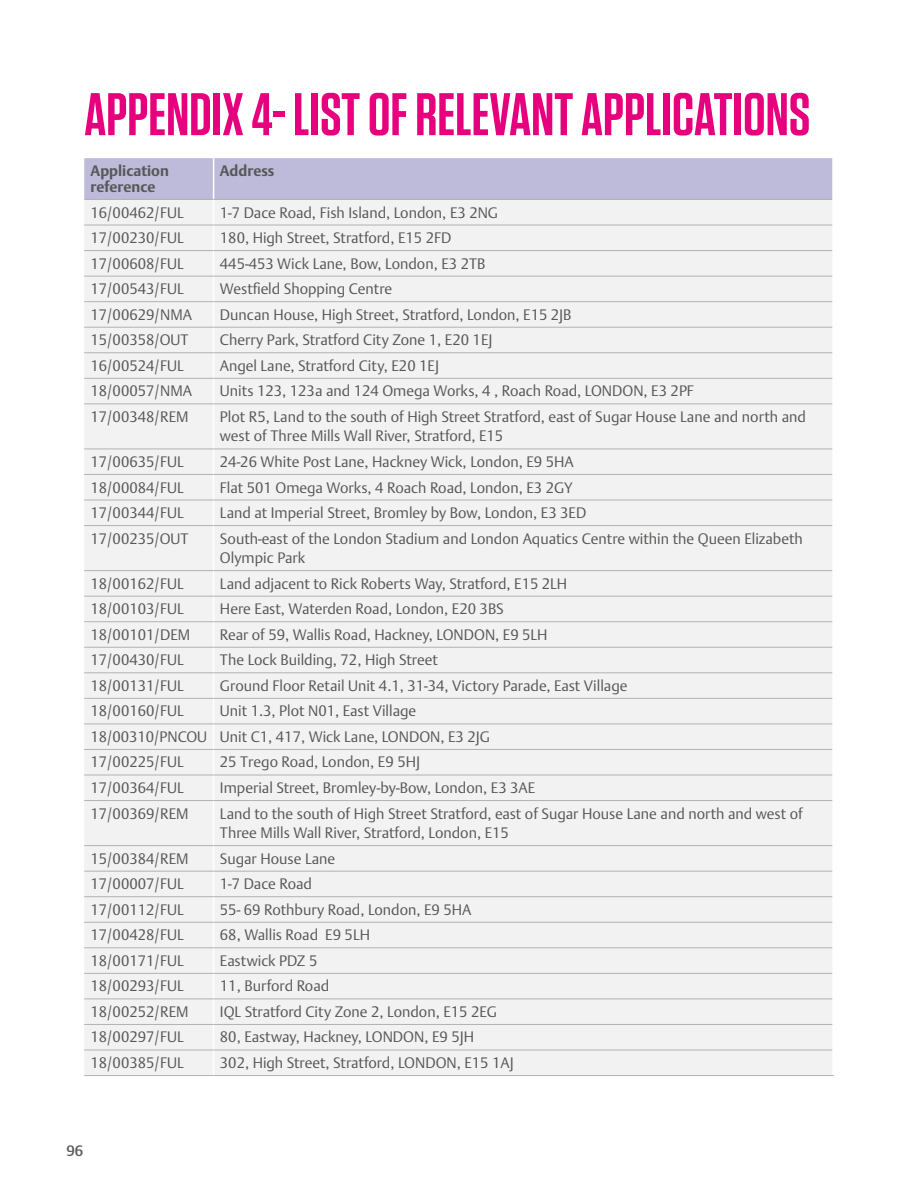
<style>
.page{position:relative;width:918px;height:1188px;background:#fff}
.page>*{position:absolute;margin:0;border:0;box-sizing:border-box;transform-origin:0 0}
.t1{font:600 60px "Tungsten";color:#e6007d}
.t2{font:300 15px/19.5px "DTL Argo TOT";color:#575756}
.t3{font:700 15px/15.8px "DTL Argo TOT";color:#575756}
.t4{font:500 15px "DTL Argo TOT";color:#5c5c5b}
</style>
<div class="page">
<div style="left:84px;top:405px;width:748px;height:670px;background:#f2f2f2"></div>
<svg style="left:84px;top:158px;width:749px;height:246px"></svg>
<hr style="left:832px;top:378px;width:2px;height:26px;background:#fff">
<hr style="left:213px;top:404px;width:1px;height:45px;background:#fff">
<svg style="left:213px;top:450px;width:1px;height:75px"></svg>
<hr style="left:213px;top:526px;width:1px;height:44px;background:#fff">
<svg style="left:213px;top:571px;width:1px;height:229px"></svg>
<hr style="left:213px;top:801px;width:1px;height:44px;background:#fff">
<svg style="left:213px;top:846px;width:1px;height:229px"></svg>
<hr style="left:84px;top:199px;width:130px;height:1px;background:#b3b2b2">
<hr style="left:84px;top:225px;width:130px;height:1px;background:#b3b2b2">
<hr style="left:84px;top:250px;width:130px;height:1px;background:#b3b2b2">
<hr style="left:84px;top:276px;width:130px;height:1px;background:#b3b2b2">
<hr style="left:84px;top:301px;width:130px;height:1px;background:#b3b2b2">
<hr style="left:84px;top:327px;width:130px;height:1px;background:#b3b2b2">
<hr style="left:84px;top:353px;width:130px;height:1px;background:#b3b2b2">
<hr style="left:84px;top:378px;width:130px;height:1px;background:#b3b2b2">
<hr style="left:84px;top:404px;width:130px;height:1px;background:#b3b2b2">
<hr style="left:84px;top:449px;width:130px;height:1px;background:#b3b2b2">
<hr style="left:84px;top:474px;width:130px;height:1px;background:#b3b2b2">
<hr style="left:84px;top:500px;width:130px;height:1px;background:#b3b2b2">
<hr style="left:84px;top:525px;width:130px;height:1px;background:#b3b2b2">
<hr style="left:84px;top:570px;width:130px;height:1px;background:#b3b2b2">
<hr style="left:84px;top:596px;width:130px;height:1px;background:#b3b2b2">
<hr style="left:84px;top:673px;width:130px;height:1px;background:#b3b2b2">
<hr style="left:84px;top:698px;width:130px;height:1px;background:#b3b2b2">
<hr style="left:84px;top:896px;width:130px;height:1px;background:#b3b2b2">
<hr style="left:84px;top:922px;width:130px;height:1px;background:#b3b2b2">
<hr style="left:84px;top:948px;width:130px;height:1px;background:#b3b2b2">
<hr style="left:84px;top:621px;width:130px;height:1px;background:#b3b2b2">
<hr style="left:84px;top:647px;width:130px;height:1px;background:#b3b2b2">
<hr style="left:84px;top:724px;width:130px;height:1px;background:#b3b2b2">
<hr style="left:84px;top:749px;width:130px;height:1px;background:#b3b2b2">
<hr style="left:84px;top:775px;width:130px;height:1px;background:#b3b2b2">
<hr style="left:84px;top:800px;width:130px;height:1px;background:#b3b2b2">
<hr style="left:84px;top:845px;width:130px;height:1px;background:#b3b2b2">
<hr style="left:84px;top:871px;width:130px;height:1px;background:#b3b2b2">
<hr style="left:84px;top:973px;width:130px;height:1px;background:#b3b2b2">
<hr style="left:84px;top:999px;width:130px;height:1px;background:#b3b2b2">
<hr style="left:84px;top:1024px;width:130px;height:1px;background:#b3b2b2">
<hr style="left:84px;top:1050px;width:130px;height:1px;background:#b3b2b2">
<hr style="left:84px;top:1075px;width:130px;height:1px;background:#b3b2b2">
<hr style="left:214px;top:199px;width:618px;height:1px;background:#b3b2b2">
<hr style="left:214px;top:225px;width:618px;height:1px;background:#b3b2b2">
<hr style="left:214px;top:250px;width:618px;height:1px;background:#b3b2b2">
<hr style="left:214px;top:276px;width:618px;height:1px;background:#b3b2b2">
<hr style="left:214px;top:301px;width:618px;height:1px;background:#b3b2b2">
<hr style="left:214px;top:327px;width:618px;height:1px;background:#b3b2b2">
<hr style="left:214px;top:353px;width:618px;height:1px;background:#b3b2b2">
<hr style="left:214px;top:378px;width:618px;height:1px;background:#b3b2b2">
<hr style="left:214px;top:404px;width:618px;height:1px;background:#b3b2b2">
<hr style="left:214px;top:449px;width:618px;height:1px;background:#b3b2b2">
<hr style="left:214px;top:474px;width:618px;height:1px;background:#b3b2b2">
<hr style="left:214px;top:500px;width:618px;height:1px;background:#b3b2b2">
<hr style="left:214px;top:525px;width:618px;height:1px;background:#b3b2b2">
<hr style="left:214px;top:570px;width:618px;height:1px;background:#b3b2b2">
<hr style="left:214px;top:596px;width:618px;height:1px;background:#b3b2b2">
<hr style="left:214px;top:673px;width:618px;height:1px;background:#b3b2b2">
<hr style="left:214px;top:698px;width:618px;height:1px;background:#b3b2b2">
<hr style="left:214px;top:896px;width:618px;height:1px;background:#b3b2b2">
<hr style="left:214px;top:922px;width:618px;height:1px;background:#b3b2b2">
<hr style="left:214px;top:948px;width:618px;height:1px;background:#b3b2b2">
<hr style="left:214px;top:621px;width:618px;height:1px;background:#b3b2b2">
<hr style="left:214px;top:647px;width:618px;height:1px;background:#b3b2b2">
<hr style="left:214px;top:724px;width:618px;height:1px;background:#b3b2b2">
<hr style="left:214px;top:749px;width:618px;height:1px;background:#b3b2b2">
<hr style="left:214px;top:775px;width:618px;height:1px;background:#b3b2b2">
<hr style="left:214px;top:800px;width:618px;height:1px;background:#b3b2b2">
<hr style="left:214px;top:845px;width:618px;height:1px;background:#b3b2b2">
<hr style="left:214px;top:871px;width:618px;height:1px;background:#b3b2b2">
<hr style="left:214px;top:973px;width:618px;height:1px;background:#b3b2b2">
<hr style="left:214px;top:999px;width:618px;height:1px;background:#b3b2b2">
<hr style="left:214px;top:1024px;width:618px;height:1px;background:#b3b2b2">
<hr style="left:214px;top:1050px;width:618px;height:1px;background:#b3b2b2">
<hr style="left:214px;top:1075px;width:620px;height:1px;background:#b3b2b2">
<h1 class="t1" style="left:84px;top:83px;width:728px">APPENDIX 4- LIST OF RELEVANT APPLICATIONS</h1>
<p class="t3" style="left:91px;top:163px;width:80px">Application reference</p>
<p class="t3" style="left:220px;top:163px;width:56px">Address</p>
<p class="t2" style="left:91px;top:203px;width:95px">16/00462/FUL</p>
<p class="t2" style="left:220px;top:203px;width:280px">1-7 Dace Road, Fish Island, London, E3 2NG</p>
<p class="t2" style="left:91px;top:228px;width:95px">17/00230/FUL</p>
<p class="t2" style="left:220px;top:228px;width:233px">180, High Street, Stratford, E15 2FD</p>
<p class="t2" style="left:91px;top:254px;width:95px">17/00608/FUL</p>
<p class="t2" style="left:220px;top:254px;width:267px">445-453 Wick Lane, Bow, London, E3 2TB</p>
<p class="t2" style="left:91px;top:279px;width:95px">17/00543/FUL</p>
<p class="t2" style="left:220px;top:279px;width:174px">Westfield Shopping Centre</p>
<p class="t2" style="left:91px;top:305px;width:103px">17/00629/NMA</p>
<p class="t2" style="left:220px;top:305px;width:353px">Duncan House, High Street, Stratford, London, E15 2JB</p>
<p class="t2" style="left:91px;top:330px;width:100px">15/00358/OUT</p>
<p class="t2" style="left:220px;top:330px;width:274px">Cherry Park, Stratford City Zone 1, E20 1EJ</p>
<p class="t2" style="left:91px;top:356px;width:95px">16/00524/FUL</p>
<p class="t2" style="left:220px;top:356px;width:221px">Angel Lane, Stratford City, E20 1EJ</p>
<p class="t2" style="left:91px;top:381px;width:103px">18/00057/NMA</p>
<p class="t2" style="left:220px;top:381px;width:475px">Units 123, 123a and 124 Omega Works, 4 , Roach Road, LONDON, E3 2PF</p>
<p class="t2" style="left:91px;top:407px;width:99px">17/00348/REM</p>
<p class="t2" style="left:220px;top:407px;width:587px">Plot R5, Land to the south of High Street Stratford, east of Sugar House Lane and north and west of Three Mills Wall River, Stratford, E15</p>
<p class="t2" style="left:91px;top:452px;width:95px">17/00635/FUL</p>
<p class="t2" style="left:220px;top:452px;width:355px">24-26 White Post Lane, Hackney Wick, London, E9 5HA</p>
<p class="t2" style="left:91px;top:478px;width:95px">18/00084/FUL</p>
<p class="t2" style="left:220px;top:478px;width:354px">Flat 501 Omega Works, 4 Roach Road, London, E3 2GY</p>
<p class="t2" style="left:91px;top:503px;width:95px">17/00344/FUL</p>
<p class="t2" style="left:220px;top:503px;width:368px">Land at Imperial Street, Bromley by Bow, London, E3 3ED</p>
<p class="t2" style="left:91px;top:529px;width:100px">17/00235/OUT</p>
<p class="t2" style="left:220px;top:529px;width:584px">South-east of the London Stadium and London Aquatics Centre within the Queen Elizabeth<br>Olympic Park</p>
<p class="t2" style="left:91px;top:574px;width:95px">18/00162/FUL</p>
<p class="t2" style="left:220px;top:574px;width:349px">Land adjacent to Rick Roberts Way, Stratford, E15 2LH</p>
<p class="t2" style="left:91px;top:599px;width:95px">18/00103/FUL</p>
<p class="t2" style="left:220px;top:599px;width:285px">Here East, Waterden Road, London, E20 3BS</p>
<p class="t2" style="left:91px;top:625px;width:101px">18/00101/DEM</p>
<p class="t2" style="left:220px;top:625px;width:329px">Rear of 59, Wallis Road, Hackney, LONDON, E9 5LH</p>
<p class="t2" style="left:91px;top:650px;width:95px">17/00430/FUL</p>
<p class="t2" style="left:220px;top:650px;width:219px">The Lock Building, 72, High Street</p>
<p class="t2" style="left:91px;top:676px;width:95px">18/00131/FUL</p>
<p class="t2" style="left:220px;top:676px;width:409px">Ground Floor Retail Unit 4.1, 31-34, Victory Parade, East Village</p>
<p class="t2" style="left:91px;top:701px;width:95px">18/00160/FUL</p>
<p class="t2" style="left:91px;top:698px;width:401px;line-height:25.5px;text-indent:129px">Unit 1.3, Plot N01, East Village<br>18/00310/PNCOU Unit C1, 417, Wick Lane, LONDON, E3 2JG<br>17/00225/FUL</p>
<p class="t2" style="left:220px;top:753px;width:202px">25 Trego Road, London, E9 5HJ</p>
<p class="t2" style="left:91px;top:778px;width:95px">17/00364/FUL</p>
<p class="t2" style="left:220px;top:778px;width:317px">Imperial Street, Bromley-by-Bow, London, E3 3AE</p>
<p class="t2" style="left:91px;top:804px;width:99px">17/00369/REM</p>
<p class="t2" style="left:220px;top:804px;width:584px">Land to the south of High Street Stratford, east of Sugar House Lane and north and west of<br>Three Mills Wall River, Stratford, London, E15</p>
<p class="t2" style="left:91px;top:849px;width:99px">15/00384/REM</p>
<p class="t2" style="left:220px;top:849px;width:117px">Sugar House Lane</p>
<p class="t2" style="left:91px;top:874px;width:95px">17/00007/FUL</p>
<p class="t2" style="left:220px;top:874px;width:94px">1-7 Dace Road</p>
<p class="t2" style="left:91px;top:900px;width:95px">17/00112/FUL</p>
<p class="t2" style="left:220px;top:900px;width:253px">55- 69 Rothbury Road, London, E9 5HA</p>
<p class="t2" style="left:91px;top:925px;width:95px">17/00428/FUL</p>
<p class="t2" style="left:220px;top:925px;width:152px">68, Wallis Road E9 5LH</p>
<p class="t2" style="left:91px;top:951px;width:95px">18/00171/FUL</p>
<p class="t2" style="left:220px;top:951px;width:99px">Eastwick PDZ 5</p>
<p class="t2" style="left:91px;top:976px;width:95px">18/00293/FUL</p>
<p class="t2" style="left:220px;top:976px;width:111px">11, Burford Road</p>
<p class="t2" style="left:91px;top:1002px;width:99px">18/00252/REM</p>
<p class="t2" style="left:220px;top:1002px;width:279px">IQL Stratford City Zone 2, London, E15 2EG</p>
<p class="t2" style="left:91px;top:1028px;width:95px">18/00297/FUL</p>
<p class="t2" style="left:220px;top:1028px;width:256px">80, Eastway, Hackney, LONDON, E9 5JH</p>
<p class="t2" style="left:91px;top:1053px;width:95px">18/00385/FUL</p>
<p class="t2" style="left:220px;top:1053px;width:295px">302, High Street, Stratford, LONDON, E15 1AJ</p>
<p class="t4" style="left:67px;top:1142px;width:18px">96</p>
</div>
